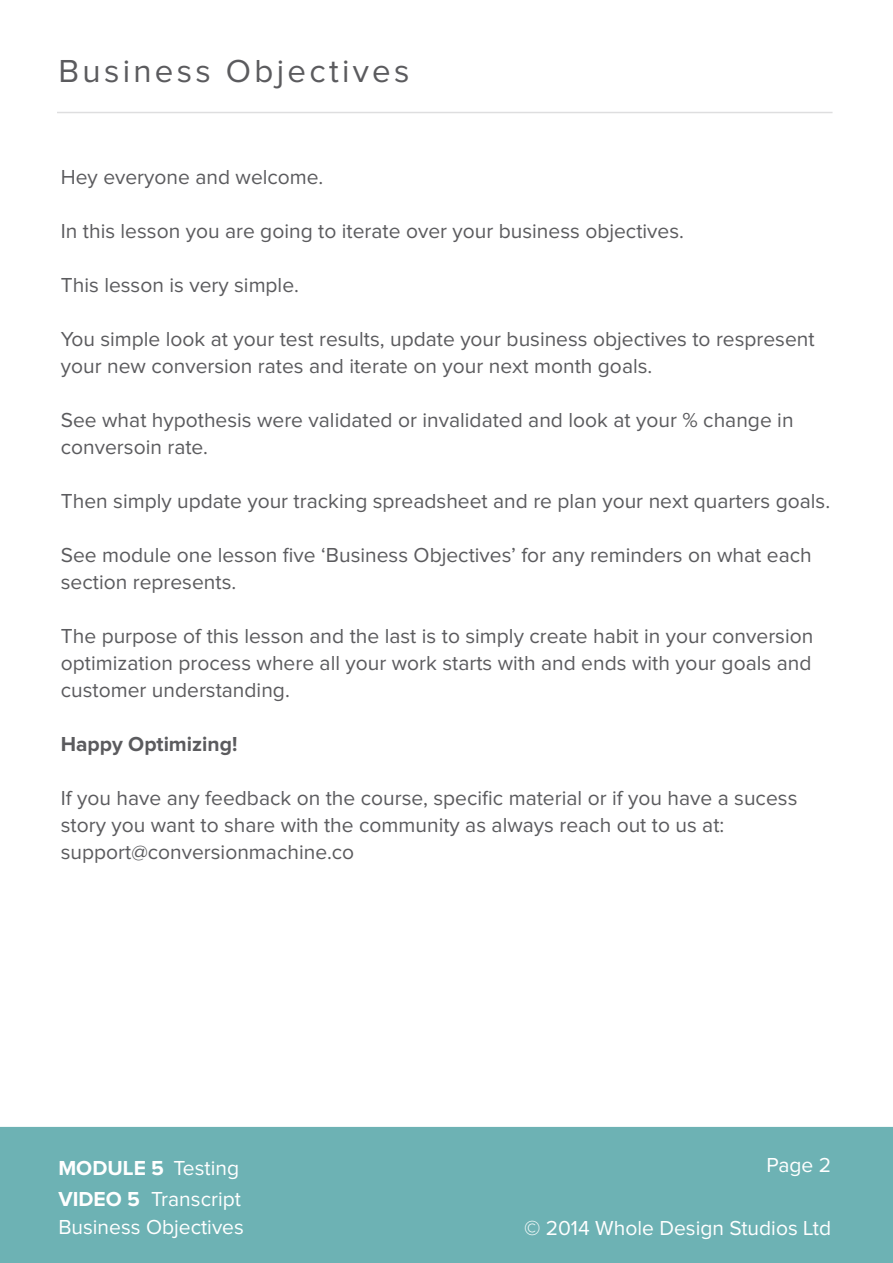
<style>
.page{position:relative;width:893px;height:1263px;background:#fff}
.page>*{position:absolute;margin:0;border:0;box-sizing:border-box;transform-origin:0 0}
.t1{font:33px "Proxima Nova";letter-spacing:.1em;color:#5b5b5e}
.t2{font:21px/27px "Proxima Nova";color:#5b5b5e}
.t3{font:21px/28.3px "Proxima Nova";color:#fff;text-align:right}
.t4{font:700 21px "Proxima Nova";color:#fff}
.t5{font:700 21px "Proxima Nova";color:#5b5b5e}
.s1{font-weight:400}
</style>
<div class="page">
<div style="left:0;top:1126px;width:893px;height:137px;background:#6db2b4"></div>
<hr style="left:57px;top:112px;width:775px;height:1px;background:#5b5b5e">
<h1 class="t1" style="left:58px;top:56px;width:352px">Business Objectives</h1>
<p class="t2" style="left:61px;top:165px;width:264px">Hey everyone and welcome.</p>
<p class="t2" style="left:61px;top:219px;width:625px">In this lesson you are going to iterate over your business objectives.</p>
<p class="t2" style="left:61px;top:273px;width:240px">This lesson is very simple.</p>
<p class="t2" style="left:61px;top:327px;width:755px">You simple look at your test results, update your business objectives to respresent your new conversion rates and iterate on your next month goals.</p>
<p class="t2" style="left:61px;top:408px;width:734px">See what hypothesis were validated or invalidated and look at your % change in conversoin rate.</p>
<p class="t2" style="left:61px;top:489px;width:771px">Then simply update your tracking spreadsheet and re plan your next quarters goals.</p>
<p class="t2" style="left:61px;top:543px;width:752px">See module one lesson five ‘Business Objectives’ for any reminders on what each section represents.</p>
<p class="t2" style="left:61px;top:624px;width:754px;text-align:justify">The purpose of this lesson and the last is to simply create habit in your conversion optimization process where all your work starts with and ends with your goals and customer understanding.</p>
<p class="t5" style="left:61px;top:735px;width:178px">Happy Optimizing!</p>
<p class="t2" style="left:61px;top:786px;width:738px">If you have any feedback on the course, specific material or if you have a sucess story you want to share with the community as always reach out to us at: support@conversionmachine.co</p>
<p class="t4" style="left:58px;top:1158px;width:182px">MODULE 5 <span class="s1">Testing</span></p>
<p class="t3" style="left:766px;top:1152px;width:66px">Page 2</p>
<p class="t4" style="left:58px;top:1189px;width:83px">VIDEO 5</p>
<p class="t3" style="left:58px;top:1185px;width:187px">Transcript<br>Business Objectives</p>
<p class="t3" style="left:524px;top:1214px;width:309px">© 2014 Whole Design Studios Ltd</p>
</div>
